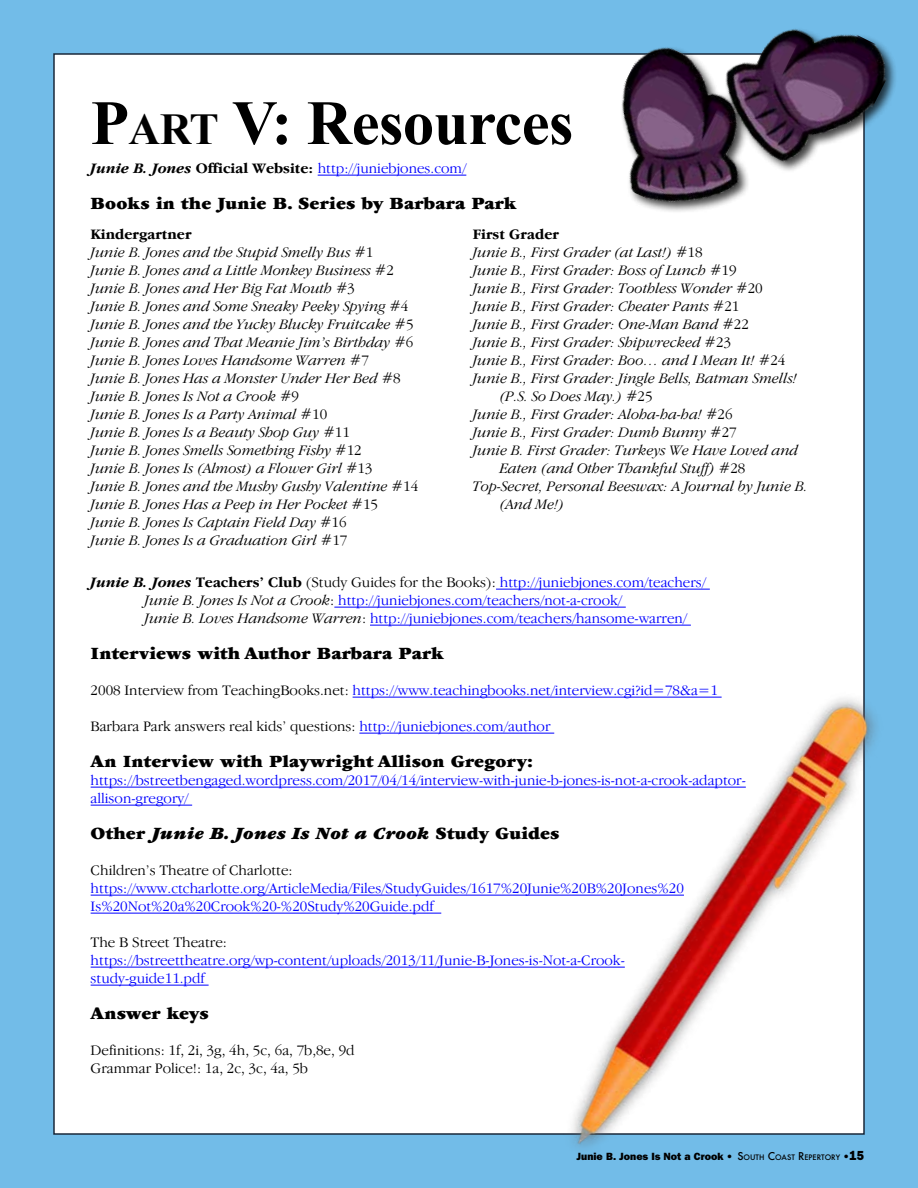
<style>
.page{position:relative;width:918px;height:1188px;background:#72bce8}
.page>*{position:absolute;margin:0;border:0;box-sizing:border-box;transform-origin:0 0}
.t1{font:700 63px "Times New Roman";letter-spacing:-.01em;color:#000}
.t2{font:900 18px "Garamond";letter-spacing:.01em;color:#000}
.t3{font:italic 900 18px "Garamond";letter-spacing:.01em;color:#000}
.t4{font:italic 300 15px/18px "Garamond IT Cby BT";color:#000}
.t5{font:300 15px/18px "Garamond IT Cby BT";color:#00f}
.t6{font:300 15px/18px "Garamond IT Cby BT";color:#000}
.t7{font:700 15px "Garamond IT Cby BT";color:#000}
.t8{font:800 10.5px "Franklin Gothic";color:#000}
.s1{font-style:inherit}
.s2{font-size:44.1px}
.s3{font-weight:700;font-style:italic;color:#000}
.s4{font-weight:700;color:#000}
.s5{font-weight:700;font-style:normal}
.s6{font-style:normal}
.s7{color:#000}
.s8{font-style:italic;color:#000}
.s9{color:#00f}
.s10{font-family:"Futura";font-weight:500}
.s11{font-family:"Futura";font-weight:500;font-size:7.35px}
.s12{font-size:13.2px}
</style>
<div class="page">
<div style="left:53px;top:53px;width:812px;height:1082px;background:#fff;border:2px solid #1a283a"></div>
<hr style="left:318px;top:175px;width:148px;height:1px;background:#00f">
<hr style="left:496px;top:589px;width:214px;height:1px;background:#00f">
<hr style="left:334px;top:607px;width:292px;height:1px;background:#00f">
<hr style="left:370px;top:625px;width:321px;height:1px;background:#00f">
<hr style="left:353px;top:697px;width:369px;height:1px;background:#00f">
<hr style="left:359px;top:733px;width:195px;height:1px;background:#00f">
<hr style="left:91px;top:787px;width:655px;height:1px;background:#00f">
<hr style="left:91px;top:805px;width:101px;height:1px;background:#00f">
<hr style="left:91px;top:895px;width:593px;height:1px;background:#00f">
<hr style="left:91px;top:913px;width:350px;height:1px;background:#00f">
<hr style="left:91px;top:967px;width:534px;height:1px;background:#00f">
<hr style="left:91px;top:985px;width:118px;height:1px;background:#00f">
<img style="left:583px;top:29px;width:313px;height:242px">
<img style="left:502px;top:659px;width:375px;height:488px">
<h1 class="t1" style="left:91px;top:79px;width:484px"><span class="s1">P</span><span class="s2">art</span> <span class="s1">V:</span> Resources</h1>
<p class="t5" style="left:91px;top:159px;width:377px"><span class="s3">Junie B. Jones</span> <span class="s4">Official Website:</span> http://juniebjones.com/</p>
<p class="t2" style="left:91px;top:194px;width:427px">Books in the Junie B. Series by Barbara Park</p>
<p class="t4" style="left:91px;top:225px;width:329px"><span class="s5">Kindergartner<br></span>Junie B. Jones and the Stupid Smelly Bus <span class="s6">#1<br></span>Junie B. Jones and a Little Monkey Business <span class="s6">#2<br></span>Junie B. Jones and Her Big Fat Mouth <span class="s6">#3<br></span>Junie B. Jones and Some Sneaky Peeky Spying <span class="s6">#4<br></span>Junie B. Jones and the Yucky Blucky Fruitcake <span class="s6">#5<br></span>Junie B. Jones and That Meanie Jim’s Birthday <span class="s6">#6<br></span>Junie B. Jones Loves Handsome Warren <span class="s6">#7<br></span>Junie B. Jones Has a Monster Under Her Bed <span class="s6">#8<br></span>Junie B. Jones Is Not a Crook <span class="s6">#9<br></span>Junie B. Jones Is a Party Animal <span class="s6">#10<br></span>Junie B. Jones Is a Beauty Shop Guy <span class="s6">#11<br></span>Junie B. Jones Smells Something Fishy <span class="s6">#12<br></span>Junie B. Jones Is (Almost) a Flower Girl <span class="s6">#13<br></span>Junie B. Jones and the Mushy Gushy Valentine <span class="s6">#14<br></span>Junie B. Jones Has a Peep in Her Pocket <span class="s6">#15<br></span>Junie B. Jones Is Captain Field Day <span class="s6">#16<br></span>Junie B. Jones Is a Graduation Girl <span class="s6">#17</span></p>
<p class="t7" style="left:473px;top:226px;width:88px">First Grader</p>
<p class="t4" style="left:473px;top:243px;width:231px">Junie B., First Grader (at Last!) <span class="s6">#18</span></p>
<p class="t4" style="left:473px;top:261px;width:265px">Junie B., First Grader: Boss of Lunch <span class="s6">#19</span></p>
<p class="t4" style="left:473px;top:279px;width:291px">Junie B., First Grader: Toothless Wonder <span class="s6">#20</span></p>
<p class="t4" style="left:473px;top:297px;width:268px">Junie B., First Grader: Cheater Pants <span class="s6">#21</span></p>
<p class="t4" style="left:473px;top:315px;width:278px">Junie B., First Grader: One-Man Band <span class="s6">#22</span></p>
<p class="t4" style="left:473px;top:333px;width:260px">Junie B., First Grader: Shipwrecked <span class="s6">#23</span></p>
<p class="t4" style="left:473px;top:351px;width:314px">Junie B., First Grader: Boo… and I Mean It! <span class="s6">#24</span></p>
<p class="t4" style="left:473px;top:369px;width:326px">Junie B., First Grader: Jingle Bells, Batman Smells!</p>
<p class="t4" style="left:500px;top:387px;width:154px">(P.S. So Does May.) <span class="s6">#25</span></p>
<p class="t4" style="left:473px;top:405px;width:261px">Junie B., First Grader: Aloha-ha-ha! <span class="s6">#26</span></p>
<p class="t4" style="left:473px;top:423px;width:265px">Junie B., First Grader: Dumb Bunny <span class="s6">#27</span></p>
<p class="t4" style="left:473px;top:441px;width:327px">Junie B. First Grader: Turkeys We Have Loved and</p>
<p class="t4" style="left:500px;top:459px;width:247px">Eaten (and Other Thankful Stuff) <span class="s6">#28</span></p>
<p class="t4" style="left:473px;top:477px;width:337px">Top-Secret, Personal Beeswax: A Journal by Junie B.</p>
<p class="t4" style="left:500px;top:495px;width:66px">(And Me!)</p>
<p class="t5" style="left:145px;top:573px;width:563px;text-indent:-54px"><span class="s3">Junie B. Jones</span> <span class="s4">Teachers’ Club</span> <span class="s7">(Study Guides for the Books):</span> http://juniebjones.com/teachers/<br><span class="s8">Junie B. Jones Is Not a Crook</span><span class="s7">:</span> http://juniebjones.com/teachers/not-a-crook/<br><span class="s8">Junie B. Loves Handsome Warren</span><span class="s7">:</span> http://juniebjones.com/teachers/hansome-warren/</p>
<p class="t2" style="left:91px;top:644px;width:355px">Interviews with Author Barbara Park</p>
<p class="t5" style="left:91px;top:681px;width:629px"><span class="s7">2008 Interview from TeachingBooks.net:</span> https://www.teachingbooks.net/interview.cgi?id=78&amp;a=1</p>
<p class="t6" style="left:91px;top:717px;width:461px">Barbara Park answers real kids’ questions: <span class="s9">http://juniebjones.com/author</span></p>
<p class="t2" style="left:91px;top:752px;width:444px">An Interview with Playwright Allison Gregory:</p>
<p class="t5" style="left:91px;top:771px;width:657px">https://bstreetbengaged.wordpress.com/2017/04/14/interview-with-junie-b-jones-is-not-a-crook-adaptor&shy;allison-gregory/</p>
<p class="t3" style="left:91px;top:824px;width:471px"><span class="s6">Other</span> Junie B. Jones Is Not a Crook <span class="s6">Study Guides</span></p>
<p class="t6" style="left:91px;top:861px;width:204px">Children’s Theatre of Charlotte:</p>
<p class="t5" style="left:91px;top:879px;width:595px">https://www.ctcharlotte.org/ArticleMedia/Files/StudyGuides/1617%20Junie%20B%20Jones%20<br>Is%20Not%20a%20Crook%20-%20Study%20Guide.pdf</p>
<p class="t6" style="left:91px;top:933px;width:138px">The B Street Theatre:</p>
<p class="t5" style="left:91px;top:951px;width:536px">https://bstreettheatre.org/wp-content/uploads/2013/11/Junie-B-Jones-is-Not-a-Crook&shy;study-guide11.pdf</p>
<p class="t2" style="left:91px;top:1004px;width:120px">Answer keys</p>
<p class="t6" style="left:91px;top:1041px;width:266px">Definitions: 1f, 2i, 3g, 4h, 5c, 6a, 7b,8e, 9d<br>Grammar Police!: 1a, 2c, 3c, 4a, 5b</p>
<p class="t8" style="left:576px;top:1150px;width:289px">Junie B. Jones Is Not a Crook • <span class="s10">S</span><span class="s11">OUTH</span> <span class="s10">C</span><span class="s11">OAST</span> <span class="s10">R</span><span class="s11">EPERTORY</span> •<span class="s12">15</span></p>
</div>
